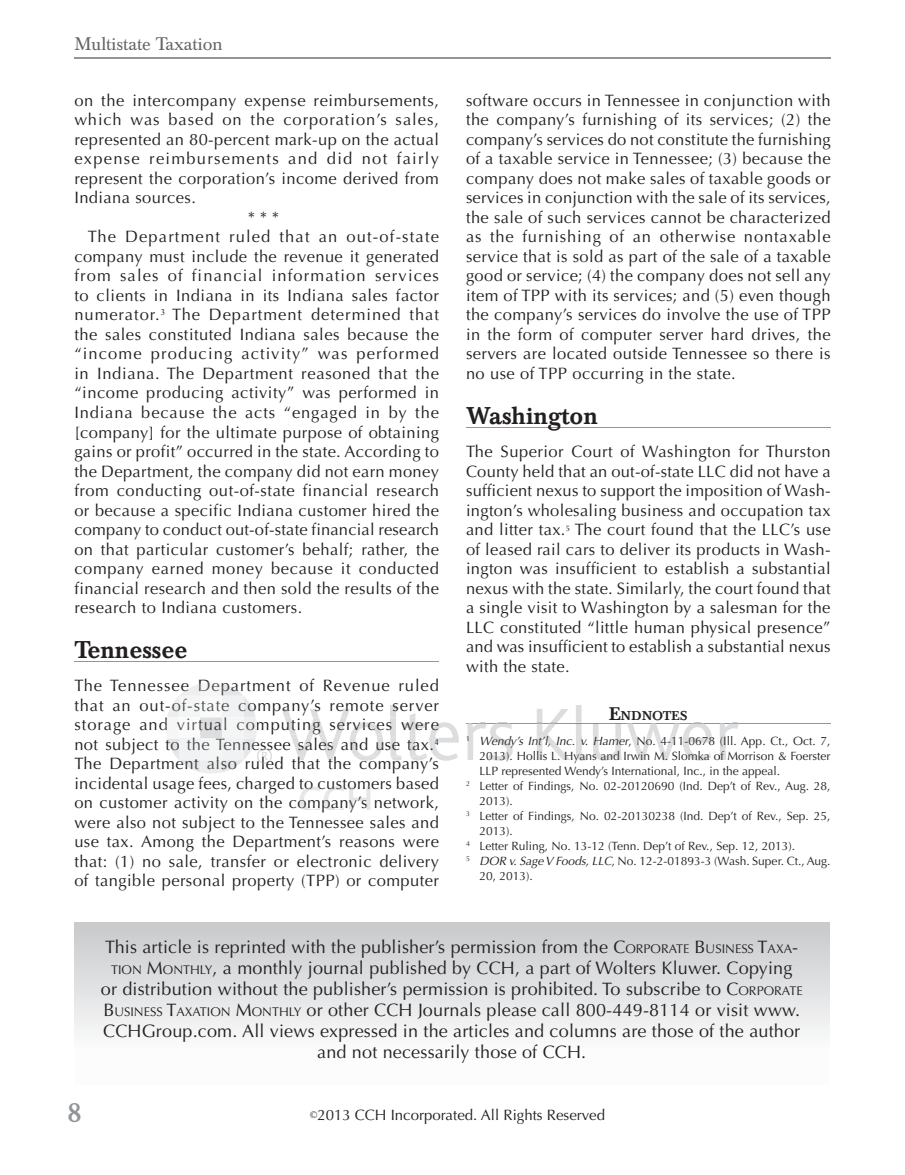
<style>
.page{position:relative;width:905px;height:1175px;background:#fff}
.page>*{position:absolute;margin:0;border:0;box-sizing:border-box;transform-origin:0 0}
.t1{font:500 27px "Baskerville BE";color:#939598}
.t2{font:500 24px "Baskerville BE";color:#231f20}
.t3{font:18px/21px "Optima";letter-spacing:.01em;color:#231f20;text-align:center}
.t4{font:18px "Baskerville BE";color:#636366}
.t5{font:16.5px/19.5px "Optima";letter-spacing:.03em;color:#231f20;text-align:justify}
.t6{font:16.5px "Optima";letter-spacing:.07em;color:#231f20}
.t7{font:16.5px/19.5px "Optima";letter-spacing:.035em;color:#323031}
.t8{font:16.5px "Optima";letter-spacing:.06em;color:#231f20}
.t9{font:16.5px/19.5px "Optima";letter-spacing:.055em;color:#231f20}
.t10{font:16.5px "Optima";letter-spacing:.01em;color:#231f20}
.t11{font:16.5px "Optima";letter-spacing:.08em;color:#231f20}
.t12{font:16.5px "Optima";letter-spacing:.05em;color:#231f20}
.t13{font:16.5px "Optima";color:#4a4b4c}
.t14{font:16.5px "Optima";color:#4d4e4f}
.t15{font:15px "Optima";color:#231f20}
.t16{font:500 12.6px "Baskerville BE";letter-spacing:.02em;color:#231f20}
.t17{font:12px "Optima";color:#231f20}
.t18{font:12px "Optima";color:#323031}
.t19{font:italic 12px "Optima";color:#323031}
.s1{color:#464748}
.s2{color:#4f4f51}
.s3{color:#3d3d3e}
.s4{color:#4d4e4f}
.s5{color:#535355}
.s6{color:#4a4b4c}
.s7{color:#323031}
.s8{color:#333233}
.s9{color:#231f20}
.s10{font-size:18px}
.s11{font-style:italic;color:#323031}
.s12{font-style:italic}
.s13{font-size:12.6px}
</style>
<div class="page">
<hr style="left:74px;top:58px;width:756px;height:1px;background:#939598">
<hr style="left:74px;top:661px;width:365px;height:1px;background:#939598">
<hr style="left:466px;top:427px;width:364px;height:1px;background:#939598">
<hr style="left:466px;top:722px;width:364px;height:1px;background:#939598">
<div style="left:74px;top:922px;width:755px;height:162px;background:linear-gradient(to bottom,#c9cacd,#fff)"></div>
<svg style="left:282px;top:709px;width:101px;height:51px"></svg>
<div style="left:390px;top:705px;width:6px;height:10px;background:#dcdddf"></div>
<svg style="left:390px;top:713px;width:69px;height:47px"></svg>
<svg style="left:467px;top:722px;width:45px;height:38px"></svg>
<svg style="left:536px;top:709px;width:34px;height:51px"></svg>
<svg style="left:576px;top:705px;width:11px;height:55px"></svg>
<svg style="left:593px;top:722px;width:119px;height:38px"></svg>
<svg style="left:719px;top:722px;width:20px;height:29px"></svg>
<div style="left:719px;top:736px;width:6px;height:12px;background:#dcdddf"></div>
<div style="left:719px;top:751px;width:6px;height:9px;background:#dcdddf"></div>
<svg style="left:167px;top:684px;width:105px;height:89px"></svg>
<svg style="left:300px;top:786px;width:70px;height:24px"></svg>
<p class="t4" style="left:74px;top:37px;width:150px">Multistate Taxation</p>
<p class="t5" style="left:74px;top:92px;width:366px">on the intercompany expense reimbursements,</p>
<p class="t8" style="left:74px;top:113px;width:366px">which was based on the corporation’s sales,</p>
<p class="t5" style="left:74px;top:131px;width:366px">represented an 80-percent mark-up on the actual</p>
<p class="t11" style="left:74px;top:152px;width:366px">expense reimbursements and did not fairly</p>
<p class="t5" style="left:74px;top:170px;width:366px">represent the corporation’s income derived from</p>
<p class="t5" style="left:74px;top:190px;width:123px">Indiana sources.</p>
<p class="t5" style="left:248px;top:209px;width:33px">* * *</p>
<p class="t6" style="left:88px;top:230px;width:352px">The Department ruled that an out-of-state</p>
<p class="t5" style="left:74px;top:248px;width:366px">company must include the revenue it generated</p>
<p class="t6" style="left:74px;top:269px;width:366px">from sales of financial information services</p>
<p class="t5" style="left:74px;top:287px;width:366px">to clients in Indiana in its Indiana sales factor</p>
<p class="t8" style="left:74px;top:308px;width:366px">numerator.<sup>3</sup> The Department determined that</p>
<p class="t5" style="left:74px;top:326px;width:366px">the sales constituted Indiana sales because the</p>
<p class="t6" style="left:74px;top:347px;width:366px">“income producing activity” was performed</p>
<p class="t5" style="left:74px;top:365px;width:366px">in Indiana. The Department reasoned that the</p>
<p class="t5" style="left:74px;top:385px;width:366px">“income producing activity” was performed in</p>
<p class="t12" style="left:74px;top:405px;width:366px">Indiana because the acts “engaged in by the</p>
<p class="t5" style="left:74px;top:424px;width:366px">[company] for the ultimate purpose of obtaining</p>
<p class="t5" style="left:74px;top:443px;width:366px">gains or profit” occurred in the state. According to</p>
<p class="t5" style="left:74px;top:463px;width:366px">the Department, the company did not earn money</p>
<p class="t5" style="left:74px;top:482px;width:366px">from conducting out-of-state financial research</p>
<p class="t5" style="left:74px;top:502px;width:366px">or because a specific Indiana customer hired the</p>
<p class="t10" style="left:74px;top:522px;width:366px">company to conduct out-of-state financial research</p>
<p class="t5" style="left:74px;top:541px;width:366px">on that particular customer’s behalf; rather, the</p>
<p class="t5" style="left:74px;top:560px;width:366px">company earned money because it conducted</p>
<p class="t5" style="left:74px;top:580px;width:366px">financial research and then sold the results of the</p>
<p class="t5" style="left:74px;top:599px;width:229px">research to Indiana customers.</p>
<h2 class="t2" style="left:74px;top:640px;width:115px">Tennessee</h2>
<p class="t9" style="left:74px;top:677px;width:366px">The Tennesse<span class="s1">e D</span><span class="s2">ep</span><span class="s3">ar</span>tment of Revenue ruled that an out<span class="s1">-</span><span class="s4">of-s</span><span class="s5">tat</span><span class="s6">e c</span><span class="s3">o</span>mp<span class="s7">any s rem</span>ote erver</p>
<p class="t5" style="left:310px;top:697px;width:6px">’</p>
<p class="t7" style="left:392px;top:697px;width:8px">s</p>
<p class="t7" style="left:74px;top:716px;width:366px;text-indent:102px"><span class="s5">vir</span><span class="s8">tua</span><span class="s4">l c</span><span class="s1">o</span><span class="s9">mp</span>uting services<br><span class="s9">not subject</span> <span class="s3">to</span> <span class="s6">t</span><span class="s5">h</span><span class="s4">e T</span><span class="s6">enn</span>ess<span class="s9">ee</span> sales <span class="s9">a</span>nd use tax.<sup>4<br></sup><span class="s9">The Departm</span><span class="s3">en</span> <span class="s1">a s</span><span class="s3">o</span></p>
<p class="t8" style="left:74px;top:717px;width:95px">storage an<span class="s2">d</span></p>
<p class="t7" style="left:401px;top:716px;width:39px">were</p>
<p class="t5" style="left:74px;top:755px;width:366px;text-indent:170px">r<span class="s7">ule</span>d t a he company’s incidental usage fees, charged <span class="s3">to custom</span>ers based on customer activity on the c<span class="s3">ompany’s</span> network, were also not subject to the Tennessee sales and use tax. Among the Department’s reasons were that: (1) no sale, transfer or electronic delivery of tangible personal property (TPP) or computer</p>
<p class="t13" style="left:194px;top:756px;width:6px">t</p>
<p class="t14" style="left:215px;top:756px;width:6px">l</p>
<p class="t7" style="left:297px;top:755px;width:37px">htt</p>
<p class="t5" style="left:466px;top:92px;width:366px">software occurs in Tennessee in conjunction with the company’s furnishing of its services; (2) the company’s services do not constitute the furnishing of a taxable service in Tennessee; (3) because the company does not make sales of taxable goods or services in conjunction with the sale of its services, the sale of such services cannot be characterized as the furnishing of an otherwise nontaxable service that is sold as part of the sale of a taxable good or service; (4) the company does not sell any item of TPP with its services; and (5) even though the company’s services do involve the use of TPP in the form of computer server hard drives, the servers are located outside Tennessee so there is no use of TPP occurring in the state.</p>
<h2 class="t2" style="left:466px;top:406px;width:134px">Washington</h2>
<p class="t5" style="left:466px;top:443px;width:366px">The Superior Court of Washington for Thurston County held that an out-of-state LLC did not have a sufficient nexus to support the imposition of Wash&shy;ington’s wholesaling business and occupation tax and litter tax.<sup>5</sup> The court found that the LLC’s use of leased rail cars to deliver its products in Wash&shy;ington was insufficient to establish a substantial nexus with the state. Similarly, the court found that a single visit to Washington by a salesman for the LLC constituted “little human physical presence” and was insufficient to establish a substantial nexus with the state.</p>
<p class="t16" style="left:609px;top:710px;width:80px"><span class="s10">E</span>NDNOTES</p>
<p class="t19" style="left:466px;top:736px;width:144px"><sup>1</sup> Wendy<span class="s9">’s I</span>nt’l, In<span class="s9">c. . a</span></p>
<p class="t17" style="left:593px;top:736px;width:239px"><span class="s11">H me</span><span class="s12">r</span>, <span class="s7">No. 4-1</span>1<span class="s7">-0678 (I</span>ll. App. Ct., Oct. 7,</p>
<p class="t18" style="left:479px;top:751px;width:352px"><span class="s9">2</span>013). <span class="s9">Hol</span>lis L. Hyans and <span class="s9">Ir</span>win M. <span class="s9">Sl</span>omka of <span class="s9">Morrison &amp; Foerster</span></p>
<p class="t17" style="left:479px;top:766px;width:302px">LLP represented Wendy’s International, Inc., in the appeal.</p>
<p class="t17" style="left:466px;top:781px;width:366px"><sup>2</sup> Letter of Findings, No. 02-20120690 (Ind. Dep’t of Rev., Aug. 28,</p>
<p class="t17" style="left:479px;top:796px;width:35px">2013).</p>
<p class="t17" style="left:466px;top:811px;width:366px"><sup>3</sup> Letter of Findings, No. 02-20130238 (Ind. Dep’t of Rev., Sep. 25,</p>
<p class="t17" style="left:479px;top:826px;width:35px">2013).</p>
<p class="t17" style="left:466px;top:841px;width:330px"><sup>4</sup> Letter Ruling, No. 13-12 (Tenn. Dep’t of Rev., Sep. 12, 2013).</p>
<p class="t17" style="left:466px;top:856px;width:366px"><sup>5</sup> <span class="s12">DOR v. Sage V Foods, LLC</span>, No. 12-2-01893-3 (Wash. Super. Ct., Aug.</p>
<p class="t17" style="left:479px;top:871px;width:55px">20, 2013).</p>
<p class="t19" style="left:580px;top:736px;width:7px">v</p>
<h1 class="t1" style="left:68px;top:1101px;width:16px">8</h1>
<p class="t3" style="left:101px;top:938px;width:703px">This article is reprinted with the publisher’s permission from the C<span class="s13">ORPORATE</span> B<span class="s13">USINESS</span> T<span class="s13">AXA</span>-<span class="s13">TION</span> M<span class="s13">ONTHLY</span>, a monthly journal published by CCH, a part of Wolters Kluwer. Copying or distribution without the publisher’s permission is prohibited. To subscribe to C<span class="s13">ORPORATE </span>B<span class="s13">USINESS</span> T<span class="s13">AXATION</span> M<span class="s13">ONTHLY</span> or other CCH Journals please call 800-449-8114 or visit www.<br>CCHGroup.com. All views expressed in the articles and columns are those of the author and not necessarily those of CCH.</p>
<p class="t15" style="left:310px;top:1109px;width:296px"><sup>©</sup>2013 CCH Incorporated. All Rights Reserved</p>
</div>
